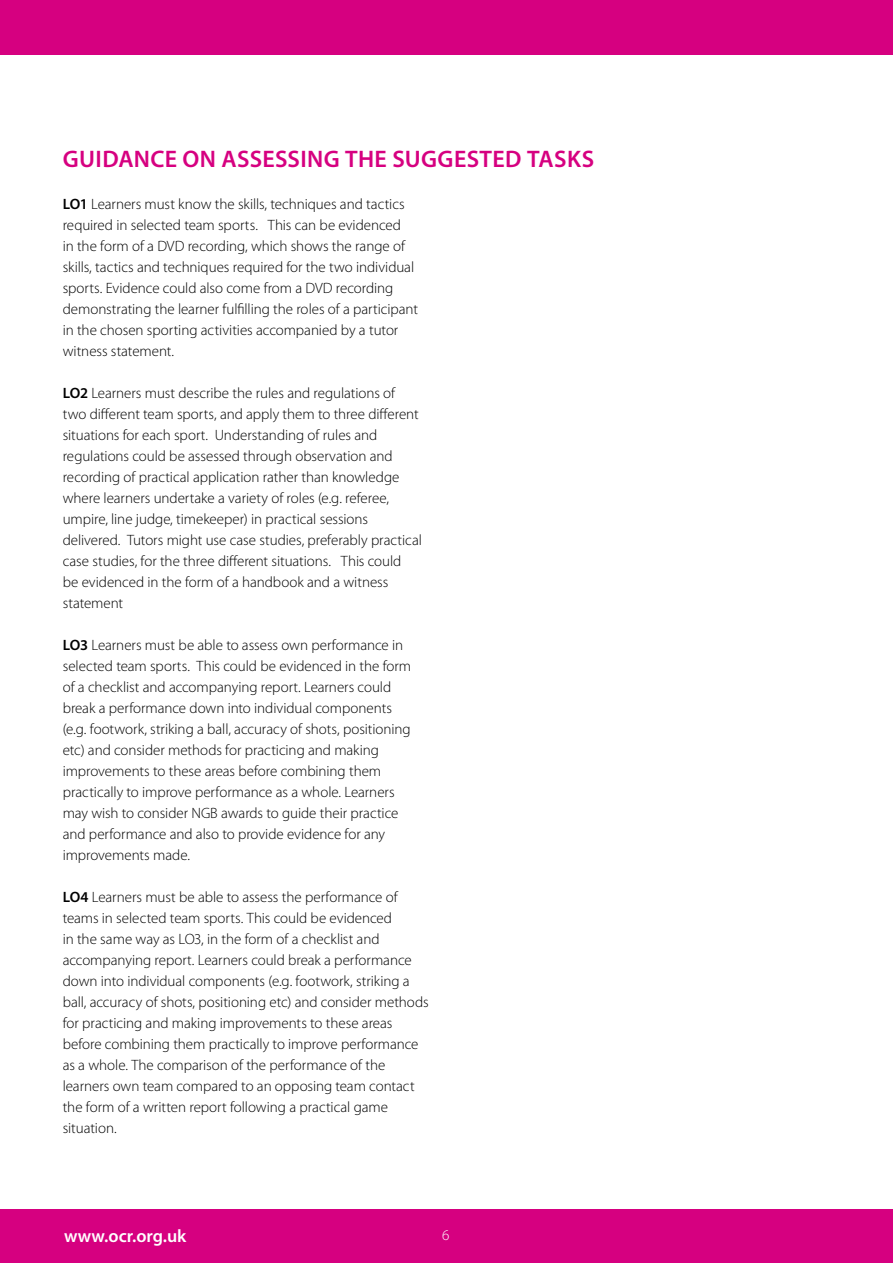
<style>
.page{position:relative;width:893px;height:1263px;background:#fff}
.page>*{position:absolute;margin:0;border:0;box-sizing:border-box;transform-origin:0 0}
.t1{font:600 24px "Myriad Pro";letter-spacing:.015em;color:#d60080}
.t2{font:600 18px "Myriad Pro";color:#fff}
.t3{font:300 15px/21px "Myriad Pro";letter-spacing:-.005em;color:#000}
.t4{font:300 15px "Myriad Pro";color:#fff}
.s1{font-weight:600}
</style>
<div class="page">
<div style="left:0;top:1209px;width:893px;height:54px;background:#d60080"></div>
<div style="left:0;top:0;width:893px;height:54px;background:#d60080"></div>
<h1 class="t1" style="left:63px;top:143px;width:346px">GUIDANCE ON ASSESSING THE SUGG</h1>
<h1 class="t1" style="left:454px;top:143px;width:114px">ESTED TASKS</h1>
<p class="t3" style="left:63px;top:194px;width:357px"><span class="s1">LO1</span> Learners must know the skills, techniques and tactics required in selected team sports. This can be evidenced<br>in the form of a DVD recording, which shows the range of skills, tactics and techniques required for the two individual sports. Evidence could also come from a DVD recording demonstrating the learner fulfilling the roles of a participant in the chosen sporting activities accompanied by a tutor witness statement.</p>
<p class="t3" style="left:63px;top:383px;width:361px"><span class="s1">LO2</span> Learners must describe the rules and regulations of two different team sports, and apply them to three different situations for each sport. Understanding of rules and regulations could be assessed through observation and recording of practical application rather than knowledge where learners undertake a variety of roles (e.g. referee, umpire, line judge, timekeeper) in practical sessions delivered. Tutors might use case studies, preferably practical case studies, for the three different situations. This could<br>be evidenced in the form of a handbook and a witness statement</p>
<p class="t3" style="left:63px;top:635px;width:350px"><span class="s1">LO3</span> Learners must be able to assess own performance in selected team sports. This could be evidenced in the form of a checklist and accompanying report. Learners could break a performance down into individual components (e.g. footwork, striking a ball, accuracy of shots, positioning etc) and consider methods for practicing and making improvements to these areas before combining them practically to improve performance as a whole. Learners may wish to consider NGB awards to guide their practice and performance and also to provide evidence for any improvements made.</p>
<p class="t3" style="left:63px;top:887px;width:367px"><span class="s1">LO4</span> Learners must be able to assess the performance of teams in selected team sports. This could be evidenced<br>in the same way as LO3, in the form of a checklist and accompanying report. Learners could break a performance down into individual components (e.g. footwork, striking a ball, accuracy of shots, positioning etc) and consider methods for practicing and making improvements to these areas before combining them practically to improve performance as a whole. The comparison of the performance of the learners own team compared to an opposing team contact the form of a written report following a practical game situation.</p>
<p class="t2" style="left:64px;top:1225px;width:124px">WWW.OCR.ORG.UK</p>
<p class="t4" style="left:442px;top:1226px;width:9px">6</p>
</div>
